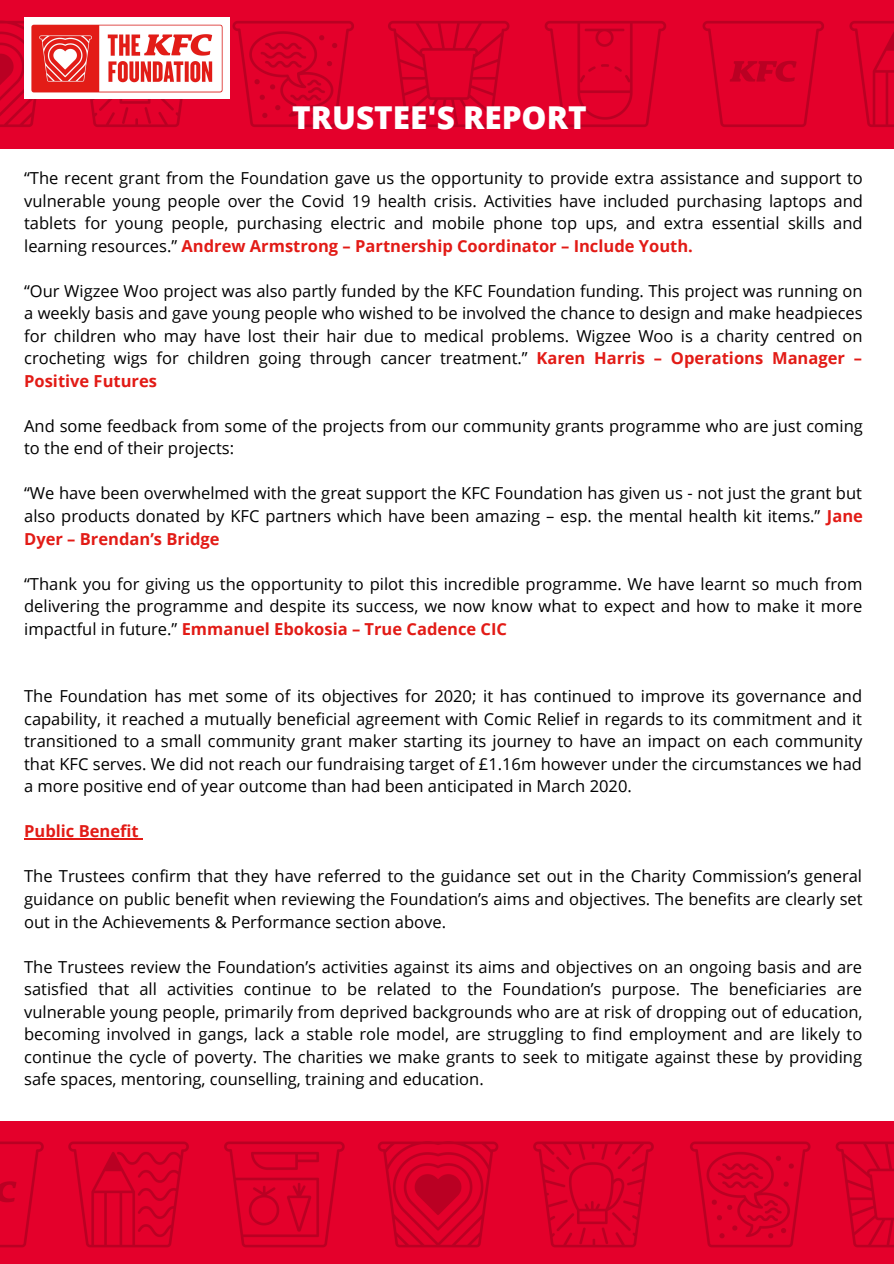
<style>
.page{position:relative;width:894px;height:1264px;background:#fff}
.page>*{position:absolute;margin:0;border:0;box-sizing:border-box;transform-origin:0 0}
.t1{font:800 31.5px "Open Sans";color:#fff}
.t2{font:16.5px/22.5px "Open Sans";color:#000;text-align:justify}
.t3{font:700 16.5px "Open Sans";color:#e21b16}
.s1{font-weight:700;color:#e21b16}
</style>
<div class="page">
<img style="left:0;top:0;width:893px;height:149px">
<img style="left:0;top:1121px;width:893px;height:142px">
<hr style="left:24px;top:838px;width:115px;height:1px;background:#e21b16">
<img style="left:24px;top:17px;width:205px;height:81px">
<h1 class="t1" style="left:292px;top:95px;width:296px">TRUSTEE'S REPORT</h1>
<p class="t2" style="left:24px;top:166px;width:840px">“The recent grant from the Foundation gave us the opportunity to provide extra assistance and support to vulnerable young people over the Covid 19 health crisis. Activities have included purchasing laptops and tablets for young people, purchasing electric and mobile phone top ups, and extra essential skills and learning resources.” <span class="s1">Andrew Armstrong – Partnership Coordinator – Include Youth.</span></p>
<p class="t2" style="left:24px;top:279px;width:839px">“Our Wigzee Woo project was also partly funded by the KFC Foundation funding. This project was running on a weekly basis and gave young people who wished to be involved the chance to design and make headpieces for children who may have lost their hair due to medical problems. Wigzee Woo is a charity centred on crocheting wigs for children going through cancer treatment.” <span class="s1">Karen Harris – Operations Manager – Positive Futures</span></p>
<p class="t2" style="left:24px;top:414px;width:840px">And some feedback from some of the projects from our community grants programme who are just coming to the end of their projects:</p>
<p class="t2" style="left:24px;top:482px;width:840px">“We have been overwhelmed with the great support the KFC Foundation has given us - not just the grant but also products donated by KFC partners which have been amazing – esp. the mental health kit items.” <span class="s1">Jane Dyer – Brendan’s Bridge</span></p>
<p class="t2" style="left:24px;top:572px;width:839px">“Thank you for giving us the opportunity to pilot this incredible programme. We have learnt so much from delivering the programme and despite its success, we now know what to expect and how to make it more impactful in future.” <span class="s1">Emmanuel Ebokosia – True Cadence CIC</span></p>
<p class="t2" style="left:24px;top:684px;width:839px">The Foundation has met some of its objectives for 2020; it has continued to improve its governance and capability, it reached a mutually beneficial agreement with Comic Relief in regards to its commitment and it transitioned to a small community grant maker starting its journey to have an impact on each community that KFC serves. We did not reach our fundraising target of £1.16m however under the circumstances we had a more positive end of year outcome than had been anticipated in March 2020.</p>
<p class="t3" style="left:24px;top:819px;width:116px">Public Benefit</p>
<p class="t2" style="left:24px;top:864px;width:839px">The Trustees confirm that they have referred to the guidance set out in the Charity Commission’s general guidance on public benefit when reviewing the Foundation’s aims and objectives. The benefits are clearly set out in the Achievements &amp; Performance section above.</p>
<p class="t2" style="left:24px;top:954px;width:839px">The Trustees review the Foundation’s activities against its aims and objectives on an ongoing basis and are satisfied that all activities continue to be related to the Foundation’s purpose. The beneficiaries are vulnerable young people, primarily from deprived backgrounds who are at risk of dropping out of education, becoming involved in gangs, lack a stable role model, are struggling to find employment and are likely to continue the cycle of poverty. The charities we make grants to seek to mitigate against these by providing safe spaces, mentoring, counselling, training and education.</p>
</div>
